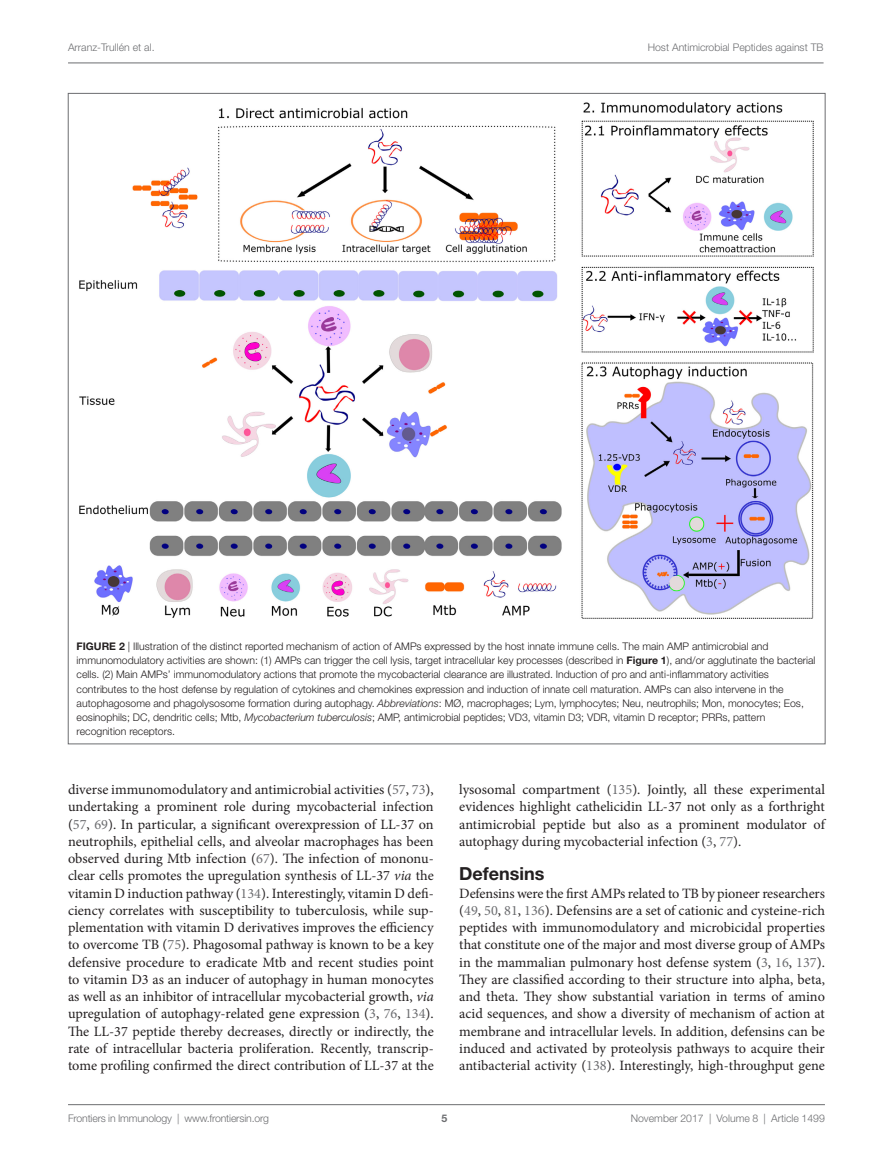
<style>
.page{position:relative;width:893px;height:1170px;background:#fff}
.page>*{position:absolute;margin:0;border:0;box-sizing:border-box;transform-origin:0 0}
.t1{font:700 18px "Helvetica Neue LT Std";color:#231f20}
.t2{font:14.25px/17.2px "Minion Pro";color:#231f20;text-align:justify}
.t3{font:300 10.5px/14.2px "Helvetica Neue LT Std";color:#231f20}
.t4{font:300 10.5px "Helvetica Neue LT Std";color:#6c6d70}
.t5{font:700 10.5px "Helvetica Neue LT Std";color:#6c6d70}
.s1{font-weight:700}
.s2{font-style:italic}
.s3{color:#6c6d70}
</style>
<div class="page">
<img style="left:79px;top:102px;width:735px;height:517px">
<hr style="left:68px;top:1104px;width:757px;height:1px;background:#6c6d70">
<hr style="left:68px;top:63px;width:756px;height:1px;background:#6c6d70">
<p class="t4" style="left:68px;top:41px;width:88px">Arranz-Trullén et al.</p>
<p class="t4" style="left:648px;top:41px;width:177px">Host Antimicrobial Peptides against TB</p>
<p class="t3" style="left:77px;top:638px;width:740px"><span class="s1">FIGURE 2</span> | Illustration of the distinct reported mechanism of action of AMPs expressed by the host innate immune cells. The main AMP antimicrobial and immunomodulatory activities are shown: (1) AMPs can trigger the cell lysis, target intracellular key processes (described in <span class="s1">Figure 1</span>), and/or agglutinate the bacterial cells. (2) Main AMPs’ immunomodulatory actions that promote the mycobacterial clearance are illustrated. Induction of pro and anti-inflammatory activities contributes to the host defense by regulation of cytokines and chemokines expression and induction of innate cell maturation. AMPs can also intervene in the autophagosome and phagolysosome formation during autophagy. <span class="s2">Abbreviations</span>: MØ, macrophages; Lym, lymphocytes; Neu, neutrophils; Mon, monocytes; Eos, eosinophils; DC, dendritic cells; Mtb, <span class="s2">Mycobacterium tuberculosis</span>; AMP, antimicrobial peptides; VD3, vitamin D3; VDR, vitamin D receptor; PRRs, pattern recognition receptors.</p>
<p class="t2" style="left:68px;top:780px;width:367px">diverse immunomodulatory and antimicrobial activities (<span class="s3">57</span>, <span class="s3">73</span>), undertaking a prominent role during mycobacterial infection (<span class="s3">57</span>, <span class="s3">69</span>). In particular, a significant overexpression of LL-37 on neutrophils, epithelial cells, and alveolar macrophages has been observed during Mtb infection (<span class="s3">67</span>). The infection of mononu&shy;clear cells promotes the upregulation synthesis of LL-37 <span class="s2">via</span> the vitamin D induction pathway (<span class="s3">134</span>). Interestingly, vitamin D defi&shy;ciency correlates with susceptibility to tuberculosis, while sup&shy;plementation with vitamin D derivatives improves the efficiency to overcome TB (<span class="s3">75</span>). Phagosomal pathway is known to be a key defensive procedure to eradicate Mtb and recent studies point to vitamin D3 as an inducer of autophagy in human monocytes as well as an inhibitor of intracellular mycobacterial growth, <span class="s2">via </span>upregulation of autophagy-related gene expression (<span class="s3">3</span>, <span class="s3">76</span>, <span class="s3">134</span>).<br>The LL-37 peptide thereby decreases, directly or indirectly, the rate of intracellular bacteria proliferation. Recently, transcrip&shy;tome profiling confirmed the direct contribution of LL-37 at the</p>
<p class="t2" style="left:459px;top:781px;width:367px">lysosomal compartment (<span class="s3">135</span>). Jointly, all these experimental evidences highlight cathelicidin LL-37 not only as a forthright antimicrobial peptide but also as a prominent modulator of autophagy during mycobacterial infection (<span class="s3">3</span>, <span class="s3">77</span>).</p>
<p class="t1" style="left:459px;top:862px;width:87px">Defensins</p>
<p class="t2" style="left:459px;top:884px;width:367px">Defensins were the first AMPs related to TB by pioneer researchers (<span class="s3">49</span>, <span class="s3">50</span>, <span class="s3">81</span>, <span class="s3">136</span>). Defensins are a set of cationic and cysteine-rich peptides with immunomodulatory and microbicidal properties that constitute one of the major and most diverse group of AMPs in the mammalian pulmonary host defense system (<span class="s3">3</span>, <span class="s3">16</span>, <span class="s3">137</span>).<br>They are classified according to their structure into alpha, beta, and theta. They show substantial variation in terms of amino acid sequences, and show a diversity of mechanism of action at membrane and intracellular levels. In addition, defensins can be induced and activated by proteolysis pathways to acquire their antibacterial activity (<span class="s3">138</span>). Interestingly, high-throughput gene</p>
<p class="t4" style="left:68px;top:1111px;width:203px">Frontiers in Immunology | www.frontiersin.org</p>
<p class="t4" style="left:631px;top:1111px;width:196px">November 2017 | Volume 8 | Article 1499</p>
<p class="t5" style="left:441px;top:1111px;width:7px">5</p>
</div>
